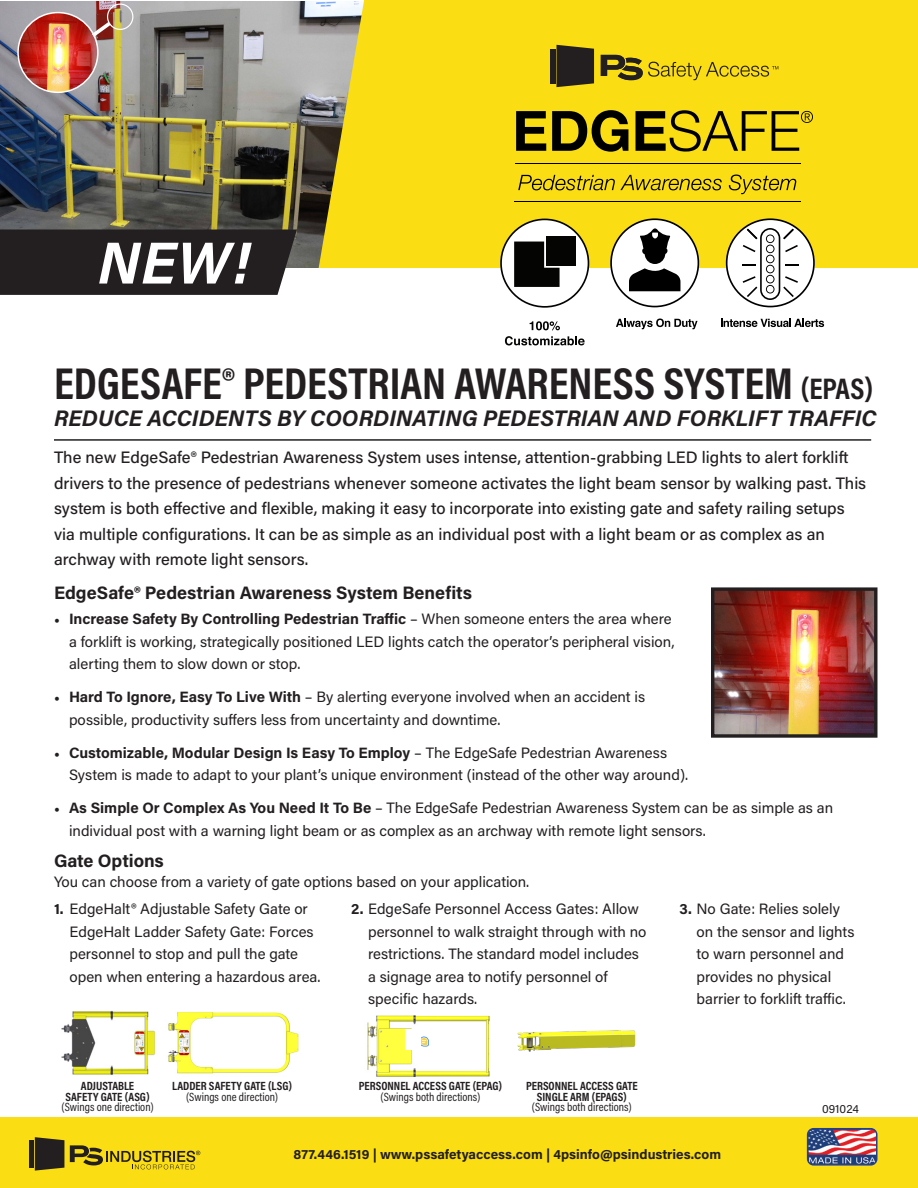
<style>
.page{position:relative;width:918px;height:1188px;background:#fff}
.page>*{position:absolute;margin:0;border:0;box-sizing:border-box;transform-origin:0 0}
.t1{font:italic 700 59.25px "Acumin Pro";color:#fff}
.t2{font:700 45px "Acumin Pro Cond";color:#231f20}
.t3{font:italic 700 22.5px "Acumin Pro";letter-spacing:.005em;color:#231f20}
.t4{font:700 18px "Acumin Pro";color:#231f20}
.t5{font:500 16.5px/25.5px "Acumin Pro";color:#231f20}
.t6{font:15px/22.5px "Acumin Pro";color:#231f20}
.t7{font:700 13.5px "Acumin Pro";color:#231f20}
.t8{font:700 12px/10.5px "Acumin Pro Cond";color:#231f20;text-align:center}
.t9{font:12px "Acumin Pro Cond";color:#231f20}
.t10{font:12px "Acumin Pro";color:#231f20}
.s1{font-size:30px}
.s2{font-family:"Minion Pro"}
.s3{font-weight:700}
.s4{font-weight:400}
</style>
<div class="page">
<div style="left:0;top:1117px;width:918px;height:71px;background:#fadd13"></div>
<img style="left:0;top:1px;width:318px;height:267px">
<div style="left:318px;top:0;width:600px;height:268px;background:#fadd13"></div>
<div style="left:550px;top:49px;width:5px;height:34px;background:#231f20"></div>
<svg style="left:556px;top:45px;width:38px;height:42px;background:#37311e"></svg>
<svg style="left:601px;top:55px;width:177px;height:25px;background:#c6af15"></svg>
<svg style="left:516px;top:111px;width:30px;height:40px"></svg>
<svg style="left:552px;top:110px;width:76px;height:42px;background:#746708"></svg>
<svg style="left:636px;top:110px;width:177px;height:42px;background:#af9a0d"></svg>
<hr style="left:514px;top:201px;width:287px;height:1px;background:#000">
<hr style="left:515px;top:164px;width:285px;height:1px;background:#000">
<svg style="left:518px;top:175px;width:204px;height:15px;background:#bea80e"></svg>
<svg style="left:729px;top:175px;width:67px;height:19px"></svg>
<img style="left:715px;top:591px;width:158px;height:143px">
<div style="left:711px;top:587px;width:166px;height:151px;border:3px solid #231f20"></div>
<img style="left:810px;top:1129px;width:67px;height:34px">
<div style="left:807px;top:1128px;width:70px;height:38px;border:2px solid #253f8e;border-radius:6px"></div>
<img style="left:18px;top:13px;width:80px;height:79px;border-radius:40px">
<div style="left:17px;top:12px;width:82px;height:81px;border:1px solid #fff;border-radius:50%"></div>
<svg style="left:88px;top:18px;width:27px;height:22px"></svg>
<div style="left:107px;top:4px;width:26px;height:26px;border:1px solid #fff;border-radius:50%"></div>
<hr style="left:54px;top:439px;width:817px;height:2px;background:#231f20">
<div style="left:0;top:230px;width:297px;height:65px;background:#231f20"></div>
<img style="left:61px;top:1011px;width:238px;height:64px">
<img style="left:367px;top:1015px;width:123px;height:62px">
<img style="left:517px;top:1030px;width:119px;height:22px">
<div style="left:405px;top:1029px;width:16px;height:21px;background:#fff"></div>
<div style="left:149px;top:1062px;width:12px;height:15px;background:#fff"></div>
<svg style="left:530px;top:321px;width:30px;height:9px"></svg>
<svg style="left:505px;top:336px;width:80px;height:9px"></svg>
<svg style="left:500px;top:219px;width:89px;height:89px"></svg>
<div style="left:546px;top:236px;width:30px;height:30px;background:#040503"></div>
<svg style="left:616px;top:319px;width:82px;height:10px"></svg>
<svg style="left:610px;top:218px;width:89px;height:89px"></svg>
<svg style="left:721px;top:319px;width:103px;height:8px"></svg>
<svg style="left:726px;top:218px;width:89px;height:89px"></svg>
<svg style="left:70px;top:1145px;width:130px;height:24px"></svg>
<hr style="left:30px;top:1140px;width:4px;height:28px;background:#231f20">
<svg style="left:35px;top:1137px;width:29px;height:34px"></svg>
<p class="t1" style="left:98px;top:221px;width:154px">NEW!</p>
<p class="t2" style="left:54px;top:354px;width:821px">EDGESAFE® PEDESTRIAN AWARENESS SYSTEM <span class="s1">(EPAS)</span></p>
<p class="t3" style="left:54px;top:402px;width:824px">REDUCE ACCIDENTS BY COORDINATING PEDESTRIAN AND FORKLIFT TRAFFIC</p>
<p class="t5" style="left:54px;top:444px;width:814px">The new EdgeSafe® Pedestrian Awareness System uses intense, attention-grabbing LED lights to alert forklift drivers to the presence of pedestrians whenever someone activates the light beam sensor by walking past. This system is both effective and flexible, making it easy to incorporate into existing gate and safety railing setups via multiple configurations. It can be as simple as an individual post with a light beam or as complex as an archway with remote light sensors.</p>
<p class="t4" style="left:54px;top:580px;width:420px">EdgeSafe® Pedestrian Awareness System Benefits</p>
<p class="t6" style="left:69px;top:607px;width:607px;text-indent:-15px"><span class="s2">•</span> <span class="s3">Increase Safety By Controlling Pedestrian Traffic</span> – When someone enters the area where a forklift is working, strategically positioned LED lights catch the operator’s peripheral vision, alerting them to slow down or stop.</p>
<p class="t6" style="left:69px;top:685px;width:578px;text-indent:-15px"><span class="s2">•</span> <span class="s3">Hard To Ignore, Easy To Live With</span> – By alerting everyone involved when an accident is possible, productivity suffers less from uncertainty and downtime.</p>
<p class="t6" style="left:69px;top:741px;width:621px;text-indent:-15px"><span class="s2">•</span> <span class="s3">Customizable, Modular Design Is Easy To Employ</span> – The EdgeSafe Pedestrian Awareness<br>System is made to adapt to your plant’s unique environment (instead of the other way around).</p>
<p class="t6" style="left:69px;top:796px;width:766px;text-indent:-15px"><span class="s2">•</span> <span class="s3">As Simple Or Complex As You Need It To Be</span> – The EdgeSafe Pedestrian Awareness System can be as simple as an individual post with a warning light beam or as complex as an archway with remote light sensors.</p>
<p class="t4" style="left:54px;top:848px;width:111px">Gate Options</p>
<p class="t6" style="left:54px;top:870px;width:477px">You can choose from a variety of gate options based on your application.</p>
<p class="t6" style="left:69px;top:897px;width:253px;text-indent:-15px"><span class="s3">1.</span> EdgeHalt® Adjustable Safety Gate or EdgeHalt Ladder Safety Gate: Forces personnel to stop and pull the gate open when entering a hazardous area.</p>
<p class="t6" style="left:368px;top:897px;width:280px;text-indent:-17px"><span class="s3">2.</span> EdgeSafe Personnel Access Gates: Allow personnel to walk straight through with no restrictions. The standard model includes a signage area to notify personnel of specific hazards.</p>
<p class="t6" style="left:697px;top:897px;width:160px;text-indent:-17px"><span class="s3">3.</span> No Gate: Relies solely on the sensor and lights to warn personnel and provides no physical barrier to forklift traffic.</p>
<p class="t8" style="left:81px;top:1081px;width:55px">ADJUSTABLE</p>
<p class="t8" style="left:65px;top:1091px;width:86px">SAFETY GATE (ASG)</p>
<p class="t9" style="left:62px;top:1099px;width:94px">(Swings one direction)</p>
<p class="t8" style="left:172px;top:1081px;width:122px">LADDER SAFETY GATE (LSG)</p>
<p class="t9" style="left:186px;top:1089px;width:94px">(Swings one direction)</p>
<p class="t8" style="left:359px;top:1081px;width:145px">PERSONNEL ACCESS GATE (EPAG)</p>
<p class="t9" style="left:381px;top:1089px;width:102px">(Swings both directions)</p>
<p class="t8" style="left:526px;top:1081px;width:113px">PERSONNEL ACCESS GATE<br>SINGLE ARM (EPAGS) <span class="s4">(Swings both directions)</span></p>
<p class="t7" style="left:293px;top:1145px;width:429px">877.446.1519 | www.pssafetyaccess.com | 4psinfo@psindustries.com</p>
<p class="t10" style="left:822px;top:1101px;width:39px">091024</p>
</div>
